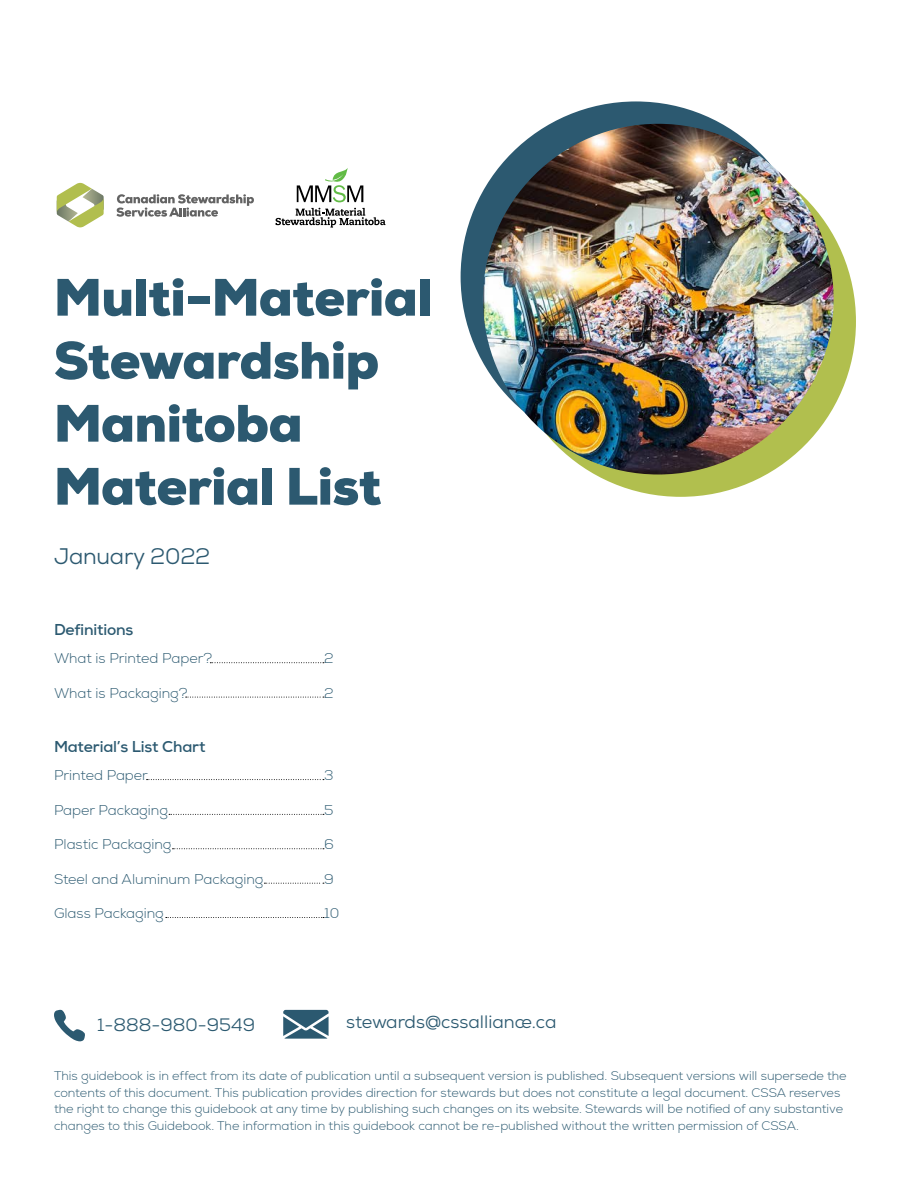
<style>
.page{position:relative;width:918px;height:1188px;background:#fff}
.page>*{position:absolute;margin:0;border:0;box-sizing:border-box;transform-origin:0 0}
.t1{font:900 52.5px/63px "Nexa";letter-spacing:-.01em;color:#2c5970}
.t2{font:22.5px "Nexa";letter-spacing:-.01em;color:#2c5970}
.t3{font:18px "Nexa";color:#2b5970}
.t4{font:700 15px "Nexa";letter-spacing:-.01em;color:#2b5970}
.t5{font:300 13.5px "Nexa";color:#2b5970}
.t6{font:300 12px/16.5px "Nexa";color:#2b5970}
</style>
<div class="page">
<div style="left:505px;top:146px;width:351px;height:351px;background:#b1bf4e;border-radius:50%"></div>
<div style="left:461px;top:101px;width:350px;height:351px;background:#2c5970;border-radius:50%"></div>
<img style="left:483px;top:124px;width:351px;height:351px;border-radius:175px">
<svg style="left:276px;top:208px;width:109px;height:20px"></svg>
<svg style="left:297px;top:168px;width:66px;height:34px"></svg>
<svg style="left:57px;top:183px;width:47px;height:44px"></svg>
<svg style="left:116px;top:194px;width:138px;height:23px"></svg>
<svg style="left:210px;top:662px;width:114px;height:1px"></svg>
<svg style="left:186px;top:697px;width:138px;height:1px"></svg>
<svg style="left:147px;top:779px;width:177px;height:1px"></svg>
<svg style="left:169px;top:814px;width:155px;height:1px"></svg>
<svg style="left:173px;top:848px;width:151px;height:1px"></svg>
<svg style="left:264px;top:883px;width:60px;height:1px"></svg>
<svg style="left:166px;top:917px;width:158px;height:1px"></svg>
<svg style="left:54px;top:1010px;width:31px;height:31px"></svg>
<svg style="left:283px;top:1010px;width:46px;height:29px"></svg>
<h1 class="t1" style="left:54px;top:266px;width:380px">Multi-Material<br>Stewardship<br>Manitoba<br>Material List</h1>
<h2 class="t2" style="left:54px;top:541px;width:158px">January 2022</h2>
<p class="t4" style="left:54px;top:620px;width:81px">Definitions</p>
<p class="t5" style="left:54px;top:650px;width:160px">What is Printed Paper?</p>
<p class="t5" style="left:324px;top:650px;width:11px">2</p>
<p class="t5" style="left:54px;top:684px;width:135px">What is Packaging?</p>
<p class="t5" style="left:324px;top:684px;width:11px">2</p>
<p class="t4" style="left:54px;top:737px;width:153px">Material’s List Chart</p>
<p class="t5" style="left:54px;top:767px;width:95px">Printed Paper</p>
<p class="t5" style="left:324px;top:767px;width:11px">3</p>
<p class="t5" style="left:54px;top:801px;width:115px">Paper Packaging</p>
<p class="t5" style="left:324px;top:801px;width:11px">5</p>
<p class="t5" style="left:54px;top:836px;width:119px">Plastic Packaging</p>
<p class="t5" style="left:324px;top:836px;width:11px">6</p>
<p class="t5" style="left:54px;top:870px;width:211px">Steel and Aluminum Packaging</p>
<p class="t5" style="left:324px;top:870px;width:11px">9</p>
<p class="t5" style="left:54px;top:905px;width:111px">Glass Packaging</p>
<p class="t5" style="left:324px;top:905px;width:17px">10</p>
<h3 class="t3" style="left:97px;top:1014px;width:159px">1-888-980-9549</h3>
<h3 class="t3" style="left:346px;top:1011px;width:212px">stewards@cssalliance.ca</h3>
<p class="t6" style="left:54px;top:1068px;width:794px">This guidebook is in effect from its date of publication until a subsequent version is published. Subsequent versions will supersede the contents of this document. This publication provides direction for stewards but does not constitute a legal document. CSSA reserves the right to change this guidebook at any time by publishing such changes on its website. Stewards will be notified of any substantive changes to this Guidebook. The information in this guidebook cannot be re-published without the written permission of CSSA.</p>
</div>
